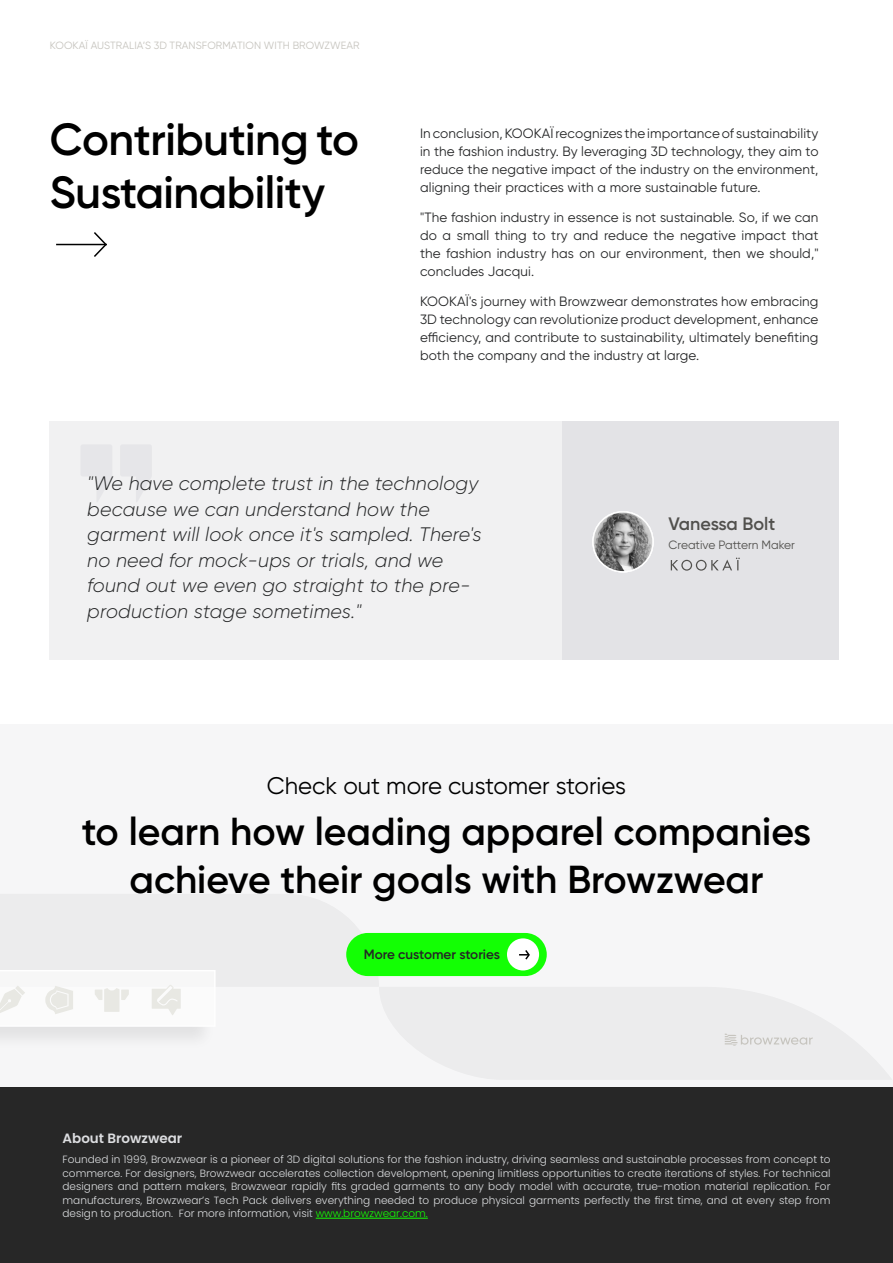
<style>
.page{position:relative;width:893px;height:1263px;background:#fff}
.page>*{position:absolute;margin:0;border:0;box-sizing:border-box;transform-origin:0 0}
.t1{font:600 45px/52.5px "Gilroy";letter-spacing:-.01em;color:#000}
.t2{font:600 39px/48px "Gilroy";color:#000;text-align:center}
.t3{font:24px "Gilroy";color:#000}
.t4{font:italic 300 19.5px/25.5px "Gilroy";letter-spacing:.01em;color:#242526}
.t5{font:600 18px "Gilroy";color:#51504d}
.t6{font:13.5px/18px "Gilroy";letter-spacing:.01em;color:#242526;text-align:justify}
.t7{font:600 13.5px "Gilroy";color:#242526}
.t8{font:600 13.5px "Poppins";color:#dcdde0}
.t9{font:12px "Gilroy";color:#51504d}
.t10{font:300 10.5px "Poppins";color:#dcdee0}
.t11{font:10.5px "Gilroy";letter-spacing:.01em;color:#c6c4be}
.s1{color:#becbd6}
.s2{color:#13ff04}
</style>
<div class="page">
<div style="left:50px;top:421px;width:789px;height:239px;background:#f1f1f2"></div>
<svg style="left:81px;top:445px;width:31px;height:56px"></svg>
<svg style="left:121px;top:445px;width:30px;height:57px"></svg>
<div style="left:0;top:724px;width:893px;height:364px;background:#f6f6f7"></div>
<div style="left:0;top:1088px;width:893px;height:175px;background:#272727"></div>
<hr style="left:316px;top:1218px;width:112px;height:1px;background:#13ff04">
<svg style="left:92px;top:232px;width:15px;height:25px"></svg>
<hr style="left:56px;top:244px;width:51px;height:1px;background:#000">
<div style="left:562px;top:421px;width:277px;height:239px;background:#e3e3e6"></div>
<div style="left:346px;top:933px;width:201px;height:43px;background:#13ff04;border-radius:22px"></div>
<div style="left:507px;top:938px;width:32px;height:32px;background:#fff;border-radius:50%"></div>
<svg style="left:519px;top:950px;width:11px;height:10px"></svg>
<div style="left:0;top:970px;width:217px;height:82px;background:#ededee"></div>
<svg style="left:0;top:933px;width:379px;height:94px"></svg>
<svg style="left:725px;top:1034px;width:88px;height:12px"></svg>
<img style="left:593px;top:512px;width:60px;height:60px;border-radius:30px">
<div style="left:592px;top:511px;width:62px;height:62px;border:2px solid #fff;border-radius:50%"></div>
<svg style="left:671px;top:558px;width:69px;height:13px"></svg>
<p class="t11" style="left:50px;top:39px;width:311px">KOOKAÏ AUSTRALIA D3S ’ TRANSFORMATION WITH BROWZWEAR</p>
<h1 class="t1" style="left:50px;top:113px;width:311px">Contributing to<br>Sustainability</h1>
<p class="t6" style="left:420px;top:124px;width:400px">Inconclusion,KOOKAÏrecognizestheimportanceofsustainability in the fashion industry. By leveraging D3 technology, they aim to reduce the negative impact of the industry on the environment, aligning their practices with a more sustainable future.</p>
<p class="t6" style="left:420px;top:208px;width:400px">"The fashion industry in essence is not sustainable. So if, we can do a small thing to try and reduce the negative impact that the fashion industry has on our environment, then we should ", concludes Jacqui.</p>
<p class="t6" style="left:420px;top:292px;width:400px">KOOKAÏs' journey with Browzwear demonstrates how embracing D3 technology can revolutionize product development, enhance efficiency, and contribute to sustainability, ultimately benefiting both the company and the industry at large.</p>
<h3 class="t4" style="left:87px;top:470px;width:396px">"We have complete trust in the technology because we can understand how the garment will look once its' sampled. Theres' no need for mock-ups or trials, and we</h3>
<h3 class="t4" style="left:87px;top:598px;width:275px">production stage sometimes ".</h3>
<h3 class="t4" style="left:87px;top:572px;width:385px">found out we even go straight to the pre-</h3>
<h3 class="t5" style="left:669px;top:512px;width:108px">Vanessa Bolt</h3>
<p class="t9" style="left:669px;top:537px;width:128px">Creative Pattern Maker</p>
<h3 class="t3" style="left:267px;top:771px;width:360px">Check out more customer stories</h3>
<h2 class="t2" style="left:82px;top:807px;width:731px">to learn how leading apparel companies achieve their goals with Browzwear</h2>
<p class="t8" style="left:63px;top:1131px;width:121px">About Browzwear</p>
<p class="t7" style="left:364px;top:946px;width:138px">More customer stories</p>
<p class="t10" style="left:63px;top:1153px;width:769px">Founded in 1999, Browzwear is a pioneer of D3 digital solutions for the fashion industry, driving seamless and sustainable processes from concept to</p>
<p class="t10" style="left:63px;top:1167px;width:769px">commerce. For designers, Browzwear accelerates collection development, opening limitless opportunities to create iterations of styles. For technical</p>
<p class="t10" style="left:63px;top:1180px;width:769px">designers and pattern makers, Browzwear rapidly fits graded garments to any body model with accurate, true-motion material replication. For</p>
<p class="t10" style="left:63px;top:1194px;width:769px">manufacturers, Browzwear s’ Tech Pack delivers everything needed to produce physical garments perfectly the first time, and at every step from</p>
<p class="t10" style="left:179px;top:1207px;width:250px">For more information, visi<span class="s1">t</span> <span class="s2">www.browzwear.com.</span></p>
<p class="t10" style="left:63px;top:1207px;width:112px">design to production.</p>
</div>
